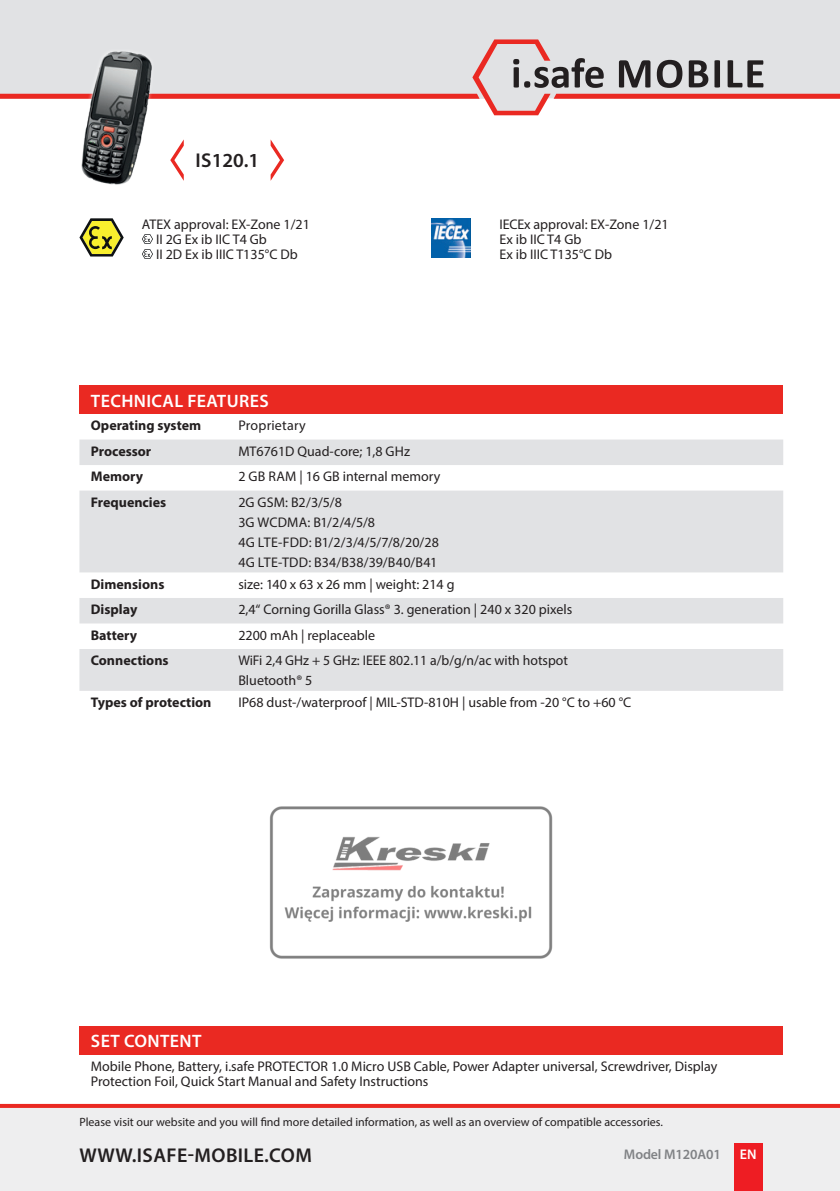
<style>
.page{position:relative;width:840px;height:1191px;background:#fff}
.page>*{position:absolute;margin:0;border:0;box-sizing:border-box;transform-origin:0 0}
.t1{font:600 20px "Myriad Pro";letter-spacing:.02em;color:#231f20}
.t2{font:600 18px "Myriad Pro";letter-spacing:.02em;color:#fff}
.t3{font:14px/15px "Myriad Pro";color:#231f20}
.t4{font:700 14px "Myriad Pro";color:#231f20}
.t5{font:600 14px "Myriad Pro";letter-spacing:-.01em;color:#808285}
.t6{font:600 14px "Myriad Pro";color:#fff}
.t7{font:12px "Myriad Pro";color:#231f20}
</style>
<div class="page">
<div style="left:0;top:1106px;width:839px;height:85px;background:#eeeeef"></div>
<svg style="left:0;top:1104px;width:839px;height:4px;background:#ea2c25"></svg>
<div style="left:733px;top:1143px;width:29px;height:48px;background:#ee1d23"></div>
<div style="left:0;top:0;width:839px;height:39px;background:#e1e2e4"></div>
<svg style="left:0;top:39px;width:839px;height:76px"></svg>
<svg style="left:170px;top:139px;width:14px;height:42px"></svg>
<svg style="left:270px;top:139px;width:14px;height:42px"></svg>
<svg style="left:79px;top:218px;width:45px;height:38px"></svg>
<img style="left:431px;top:218px;width:39px;height:39px">
<img style="left:77px;top:43px;width:91px;height:142px">
<svg style="left:142px;top:234px;width:11px;height:25px"></svg>
<div style="left:79px;top:386px;width:703px;height:28px;background:#ea2922"></div>
<svg style="left:79px;top:439px;width:703px;height:252px;fill:#e1e2e4"></svg>
<div style="left:79px;top:1026px;width:703px;height:28px;background:#ea2922"></div>
<img style="left:269px;top:806px;width:284px;height:153px">
<h1 class="t1" style="left:195px;top:148px;width:65px">IS120.1</h1>
<p class="t3" style="left:156px;top:216px;width:155px;text-indent:-14px">ATEX approval: EX-Zone 1/21<br>II 2G Ex ib IIC T4 Gb<br>II 2D Ex ib IIIC T135°C Db</p>
<p class="t3" style="left:499px;top:216px;width:171px">IECEx approval: EX-Zone 1/21<br>Ex ib IIC T4 Gb<br>Ex ib IIIC T135°C Db</p>
<p class="t2" style="left:91px;top:389px;width:179px">TECHNICAL FEATURES</p>
<p class="t4" style="left:91px;top:416px;width:112px">Operating system</p>
<p class="t3" style="left:238px;top:418px;width:69px">Proprietary</p>
<p class="t4" style="left:91px;top:442px;width:62px">Processor</p>
<p class="t3" style="left:238px;top:443px;width:173px">MT6761D Quad-core; 1,8 GHz</p>
<p class="t4" style="left:91px;top:467px;width:54px">Memory</p>
<p class="t3" style="left:238px;top:469px;width:203px">2 GB RAM | 16 GB internal memory</p>
<p class="t4" style="left:91px;top:493px;width:77px">Frequencies</p>
<p class="t3" style="left:238px;top:492px;width:202px;line-height:20px">2G GSM: B2/3/5/8<br>3G WCDMA: B1/2/4/5/8<br>4G LTE-FDD: B1/2/3/4/5/7/8/20/28<br>4G LTE-TDD: B34/B38/39/B40/B41</p>
<p class="t4" style="left:91px;top:575px;width:75px">Dimensions</p>
<p class="t3" style="left:238px;top:576px;width:218px">size: 140 x 63 x 26 mm | weight: 214 g</p>
<p class="t4" style="left:91px;top:600px;width:48px">Display</p>
<p class="t3" style="left:238px;top:602px;width:335px">2,4“ Corning Gorilla Glass® 3. generation | 240 x 320 pixels</p>
<p class="t4" style="left:91px;top:626px;width:48px">Battery</p>
<p class="t3" style="left:238px;top:627px;width:138px">2200 mAh | replaceable</p>
<p class="t4" style="left:91px;top:651px;width:79px">Connections</p>
<p class="t3" style="left:238px;top:650px;width:331px;line-height:20px">WiFi 2,4 GHz + 5 GHz: IEEE 802.11 a/b/g/n/ac with hotspot<br>Bluetooth® 5</p>
<p class="t4" style="left:91px;top:693px;width:122px">Types of protection</p>
<p class="t3" style="left:238px;top:694px;width:394px">IP68 dust-/waterproof | MIL-STD-810H | usable from -20 °C to +60 °C</p>
<p class="t2" style="left:91px;top:1030px;width:112px">SET CONTENT</p>
<p class="t3" style="left:91px;top:1058px;width:627px">Mobile Phone, Battery, i.safe PROTECTOR 1.0 Micro USB Cable, Power Adapter universal, Screwdriver, Display<br>Protection Foil, Quick Start Manual and Safety Instructions</p>
<p class="t7" style="left:79px;top:1114px;width:584px">Please visit our website and you will find more detailed information, as well as an overview of compatible accessories.</p>
<h1 class="t1" style="left:80px;top:1142px;width:233px">WWW.ISAFE-MOBILE.COM</h1>
<p class="t5" style="left:623px;top:1145px;width:98px">Model M120A01</p>
<p class="t6" style="left:739px;top:1145px;width:18px">EN</p>
</div>
